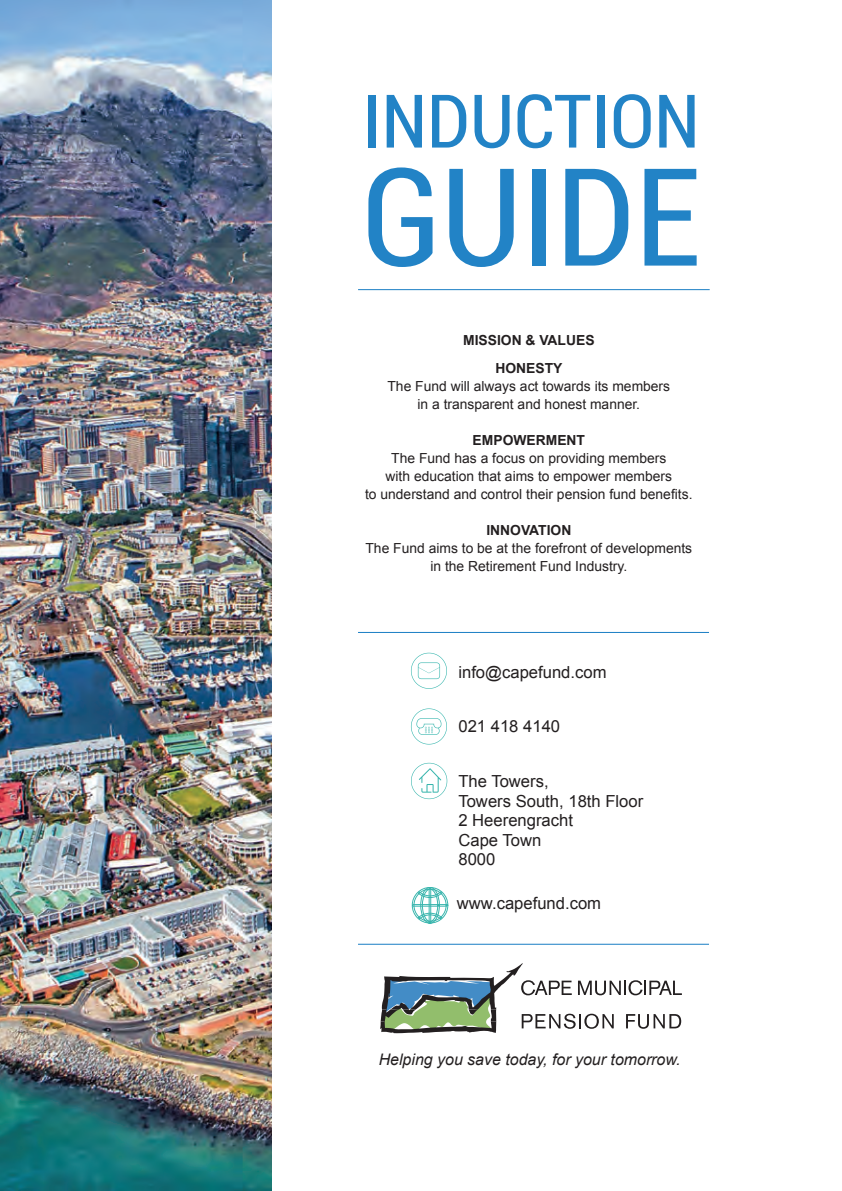
<style>
.page{position:relative;width:842px;height:1191px;background:#fff}
.page>*{position:absolute;margin:0;border:0;box-sizing:border-box;transform-origin:0 0}
.t1{font:condensed 136px "Roboto";color:#2283c6}
.t2{font:condensed 74px "Roboto";color:#2283c6}
.body_copy{font:16.6px "Arial";color:#231f20}
.body_copy-2{font:italic 16px "Arial";color:#231f20}
.body_copy-3{font:13.8px/18px "Arial";color:#231f20;text-align:center}
.body_copy-4{font:700 13.8px "Arial";color:#231f20}
</style>
<div class="page">
<svg style="left:411px;top:708px;width:36px;height:36px"></svg>
<hr style="left:358px;top:289px;width:352px;height:1px;background:#2283c6">
<svg style="left:380px;top:963px;width:302px;height:70px"></svg>
<svg style="left:411px;top:653px;width:36px;height:36px"></svg>
<hr style="left:358px;top:632px;width:351px;height:1px;background:#2283c6">
<hr style="left:358px;top:943px;width:351px;height:1px;background:#2283c6">
<svg style="left:411px;top:763px;width:36px;height:36px"></svg>
<img style="left:0;top:0;width:272px;height:1191px">
<svg style="left:412px;top:887px;width:36px;height:37px"></svg>
<div style="left:429px;top:887px;width:2px;height:35px;border:1px solid #38b5ad"></div>
<div style="left:412px;top:904px;width:35px;height:2px;border:1px solid #38b5ad"></div>
<p class="t2" style="left:363px;top:70px;width:338px">INDUCTION</p>
<p class="t1" style="left:362px;top:123px;width:341px">GUIDE</p>
<p class="body_copy-4" style="left:463px;top:331px;width:133px">MISSION &amp; VALUES</p>
<p class="body_copy-4" style="left:495px;top:359px;width:68px">HONESTY</p>
<p class="body_copy-3" style="left:387px;top:377px;width:284px">The Fund will always act towards its members in a transparent and honest manner.</p>
<p class="body_copy-4" style="left:473px;top:431px;width:114px">EMPOWERMENT</p>
<p class="body_copy-3" style="left:365px;top:449px;width:329px">The Fund has a focus on providing members<br>with education that aims to empower members<br>to understand and control their pension fund benefits.</p>
<p class="body_copy-4" style="left:486px;top:521px;width:86px">INNOVATION</p>
<p class="body_copy-3" style="left:365px;top:539px;width:328px">The Fund aims to be at the forefront of developments in the Retirement Fund Industry.</p>
<p class="body_copy" style="left:458px;top:661px;width:150px">info@capefund.com</p>
<p class="body_copy" style="left:458px;top:715px;width:103px">021 418 4140</p>
<p class="body_copy" style="left:458px;top:770px;width:92px">The Towers,</p>
<p class="body_copy" style="left:458px;top:790px;width:186px">Towers South, 18th Floor</p>
<p class="body_copy" style="left:458px;top:809px;width:116px">2 Heerengracht</p>
<p class="body_copy" style="left:458px;top:829px;width:84px">Cape Town</p>
<p class="body_copy" style="left:458px;top:848px;width:38px">8000</p>
<p class="body_copy" style="left:457px;top:892px;width:146px">www.capefund.com</p>
<p class="body_copy-2" style="left:379px;top:1048px;width:303px">Helping you save today, for your tomorrow.</p>
</div>
